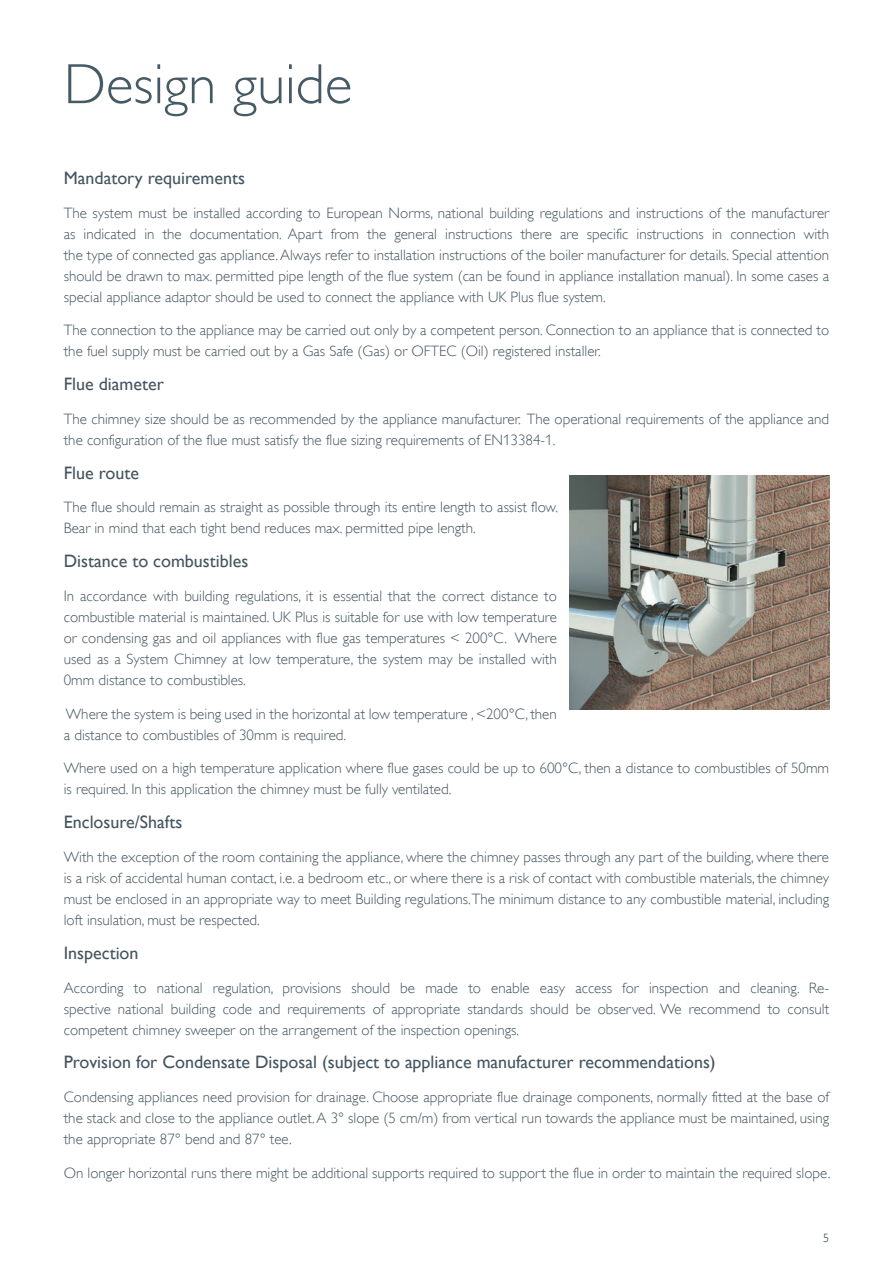
<style>
.page{position:relative;width:893px;height:1263px;background:#fff}
.page>*{position:absolute;margin:0;border:0;box-sizing:border-box;transform-origin:0 0}
.t1{font:300 57px "Gill Alt One";color:#465a64}
.Paragraph_Style_1{font:18px "Gill Alt One";color:#45555f}
.Paragraph_Style_1-2{font:300 15px/21px "Gill Alt One";color:#45555f;text-align:justify}
.t2{font:300 12px "Gill Alt One";color:#213139}
</style>
<div class="page">
<img style="left:570px;top:475px;width:259px;height:234px">
<p class="t1" style="left:64px;top:51px;width:290px">Design guide</p>
<p class="Paragraph_Style_1" style="left:64px;top:167px;width:183px">Mandatory requirements</p>
<p class="Paragraph_Style_1-2" style="left:64px;top:202px;width:767px">The system must be installed according to European Norms, national building regulations and instructions of the manufacturer as indicated in the documentation. Apart from the general instructions there are specific instructions in connection with the type of connected gas appliance. Always refer to installation instructions of the boiler manufacturer for details. Special attention should be drawn to max. permitted pipe length of the flue system (can be found in appliance installation manual). In some cases a special appliance adaptor should be used to connect the appliance with UK Plus flue system.</p>
<p class="Paragraph_Style_1-2" style="left:64px;top:320px;width:767px">The connection to the appliance may be carried out only by a competent person. Connection to an appliance that is connected to the fuel supply must be carried out by a Gas Safe (Gas) or OFTEC (Oil) registered installer.</p>
<p class="Paragraph_Style_1" style="left:64px;top:374px;width:102px">Flue diameter</p>
<p class="Paragraph_Style_1-2" style="left:64px;top:408px;width:767px">The chimney size should be as recommended by the appliance manufacturer. The operational requirements of the appliance and the configuration of the flue must satisfy the flue sizing requirements of EN13384-1.</p>
<p class="Paragraph_Style_1" style="left:64px;top:462px;width:77px">Flue route</p>
<p class="Paragraph_Style_1-2" style="left:64px;top:497px;width:496px">The flue should remain as straight as possible through its entire length to assist flow.<br>Bear in mind that each tight bend reduces max. permitted pipe length.</p>
<p class="Paragraph_Style_1" style="left:64px;top:551px;width:186px">Distance to combustibles</p>
<p class="Paragraph_Style_1-2" style="left:64px;top:585px;width:495px">In accordance with building regulations, it is essential that the correct distance to combustible material is maintained. UK Plus is suitable for use with low temperature or condensing gas and oil appliances with flue gas temperatures &lt; 200°C. Where used as a System Chimney at low temperature, the system may be installed with 0mm distance to combustibles.</p>
<p class="Paragraph_Style_1-2" style="left:64px;top:703px;width:495px">Where the system is being used in the horizontal at low temperature , &lt;200°C, then a distance to combustibles of 30mm is required.</p>
<p class="Paragraph_Style_1-2" style="left:64px;top:758px;width:767px">Where used on a high temperature application where flue gases could be up to 600°C, then a distance to combustibles of 50mm is required. In this application the chimney must be fully ventilated.</p>
<p class="Paragraph_Style_1" style="left:64px;top:812px;width:120px">Enclosure/Shafts</p>
<p class="Paragraph_Style_1-2" style="left:64px;top:846px;width:767px">With the exception of the room containing the appliance, where the chimney passes through any part of the building, where there is a risk of accidental human contact, i.e. a bedroom etc., or where there is a risk of contact with combustible materials, the chimney must be enclosed in an appropriate way to meet Building regulations.The minimum distance to any combustible material, including loft insulation, must be respected.</p>
<p class="Paragraph_Style_1" style="left:64px;top:942px;width:76px">Inspection</p>
<p class="Paragraph_Style_1-2" style="left:64px;top:977px;width:767px">According to national regulation, provisions should be made to enable easy access for inspection and cleaning. Re&shy;spective national building code and requirements of appropriate standards should be observed. We recommend to consult competent chimney sweeper on the arrangement of the inspection openings.</p>
<p class="Paragraph_Style_1" style="left:64px;top:1052px;width:653px">Provision for Condensate Disposal (subject to appliance manufacturer recommendations)</p>
<p class="Paragraph_Style_1-2" style="left:64px;top:1086px;width:767px">Condensing appliances need provision for drainage. Choose appropriate flue drainage components, normally fitted at the base of the stack and close to the appliance outlet. A 3° slope (5 cm/m) from vertical run towards the appliance must be maintained, using the appropriate 87° bend and 87° tee.</p>
<p class="Paragraph_Style_1-2" style="left:64px;top:1162px;width:768px">On longer horizontal runs there might be additional supports required to support the flue in order to maintain the required slope.</p>
<p class="t2" style="left:823px;top:1230px;width:7px">5</p>
</div>
